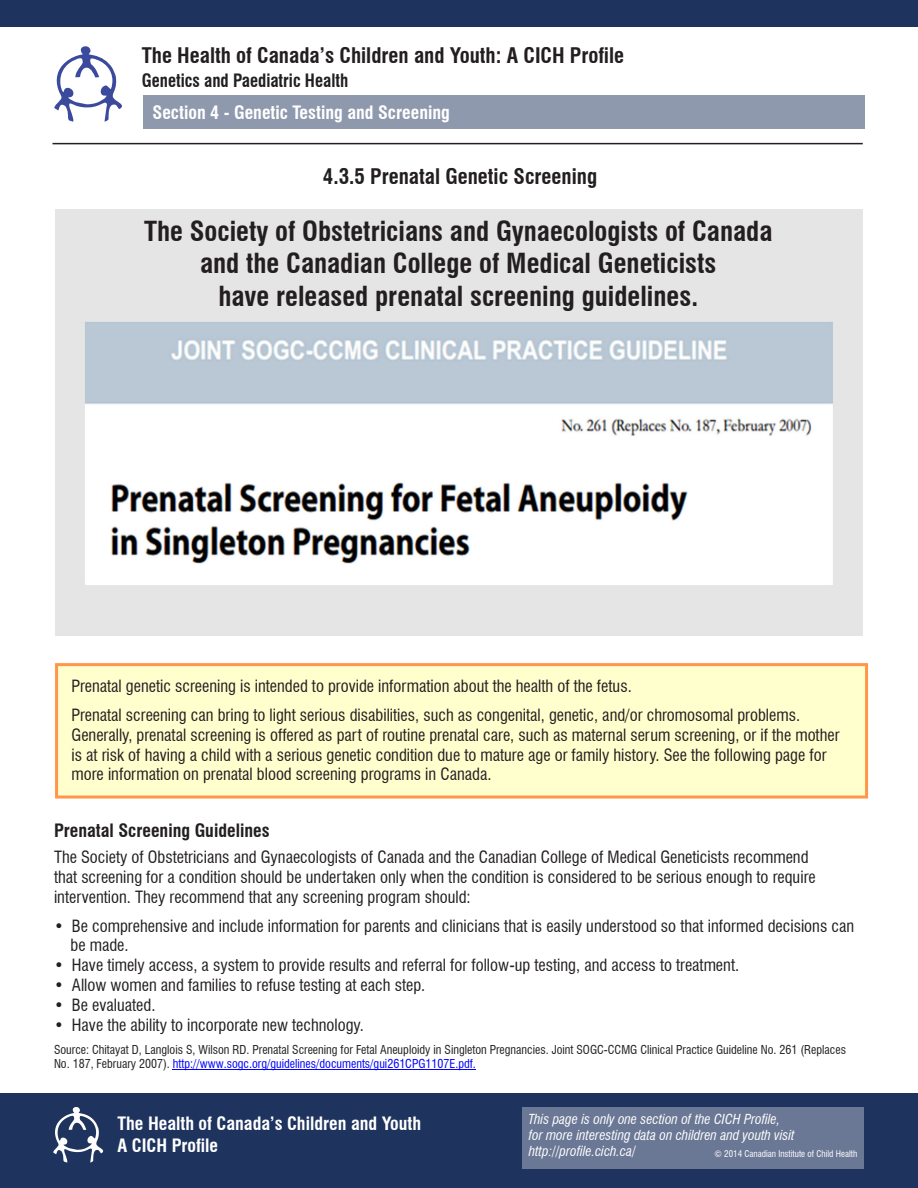
<style>
.page{position:relative;width:918px;height:1188px;background:#fff}
.page>*{position:absolute;margin:0;border:0;box-sizing:border-box;transform-origin:0 0}
.ImplcatHead{font:700 condensed 27px/32.4px "Swiss 721 BT";color:#231f20;text-align:center}
.NumberHead14{font:700 condensed 21px "Swiss 721 BT";color:#231f20}
.t1{font:700 condensed 18px/21.6px "Swiss 721 BT";color:#fff}
.ImplcatHead-2{font:700 condensed 18px "Swiss 721 BT";color:#231f20;scale:.94 1}
.ImplcatHead-3{font:700 condensed 18px "Swiss 721 BT";color:#231f20}
.normal11{font:condensed 16.5px/19.8px "Swiss 721 BT";color:#231f20}
.t2{font:italic condensed 13.5px/16.2px "Swiss 721 BT";color:#fff}
.source_8pt{font:condensed 12px/14.4px "Swiss 721 BT";color:#231f20}
.t3{font:condensed 9px "Swiss 721 BT";color:#fff}
.s1{color:#00f}
</style>
<div class="page">
<div style="left:0;top:1093px;width:918px;height:95px;background:#1e335e"></div>
<svg style="left:53px;top:1107px;width:50px;height:56px"></svg>
<svg style="left:54px;top:46px;width:68px;height:76px"></svg>
<div style="left:522px;top:1107px;width:342px;height:62px;background:#6b7895"></div>
<hr style="left:52px;top:143px;width:811px;height:1px;background:#231f20">
<div style="left:0;top:0;width:918px;height:27px;background:#1e335e"></div>
<div style="left:144px;top:95px;width:721px;height:34px;background:#8f99ae"></div>
<div style="left:57px;top:665px;width:810px;height:132px;background:#fffecd"></div>
<div style="left:55px;top:663px;width:813px;height:136px;border:3px solid #ff9649"></div>
<hr style="left:173px;top:1070px;width:303px;height:1px;background:#00f">
<img style="left:55px;top:209px;width:808px;height:426px">
<p class="NumberHead14" style="left:142px;top:43px;width:484px">The Health of Canada’s Children and Youth: A CICH Profile</p>
<p class="ImplcatHead-2" style="left:142px;top:70px;width:221px">Genetics and Paediatric Health</p>
<p class="t1" style="left:153px;top:101px;width:299px">Section 4 - Genetic Testing and Screening</p>
<p class="NumberHead14" style="left:323px;top:164px;width:276px">4.3.5 Prenatal Genetic Screening</p>
<p class="ImplcatHead" style="left:144px;top:215px;width:630px">The Society of Obstetricians and Gynaecologists of Canada and the Canadian College of Medical Geneticists<br>have released prenatal screening guidelines.</p>
<p class="normal11" style="left:72px;top:676px;width:562px">Prenatal genetic screening is intended to provide information about the health of the fetus.</p>
<p class="normal11" style="left:72px;top:705px;width:769px">Prenatal screening can bring to light serious disabilities, such as congenital, genetic, and/or chromosomal problems.<br>Generally, prenatal screening is offered as part of routine prenatal care, such as maternal serum screening, or if the mother is at risk of having a child with a serious genetic condition due to mature age or family history. See the following page for more information on prenatal blood screening programs in Canada.</p>
<p class="ImplcatHead-3" style="left:54px;top:819px;width:217px">Prenatal Screening Guidelines</p>
<p class="normal11" style="left:54px;top:847px;width:763px">The Society of Obstetricians and Gynaecologists of Canada and the Canadian College of Medical Geneticists recommend that screening for a condition should be undertaken only when the condition is considered to be serious enough to require intervention. They recommend that any screening program should:</p>
<p class="normal11" style="left:70px;top:916px;width:785px;text-indent:-16px">• Be comprehensive and include information for parents and clinicians that is easily understood so that informed decisions can be made.</p>
<p class="normal11" style="left:54px;top:955px;width:687px">• Have timely access, a system to provide results and referral for follow-up testing, and access to treatment.</p>
<p class="normal11" style="left:54px;top:975px;width:373px">• Allow women and families to refuse testing at each step.</p>
<p class="normal11" style="left:54px;top:995px;width:103px">• Be evaluated.</p>
<p class="normal11" style="left:54px;top:1015px;width:311px">• Have the ability to incorporate new technology.</p>
<p class="source_8pt" style="left:54px;top:1042px;width:794px">Source: Chitayat D, Langlois S, Wilson RD. Prenatal Screening for Fetal Aneuploidy in Singleton Pregnancies. Joint SOGC-CCMG Clinical Practice Guideline No. 261 (Replaces<br>No. 187, February 2007). <span class="s1">http://www.sogc.org/guidelines/documents/gui261CPG1107E.pdf.</span></p>
<p class="t1" style="left:118px;top:1113px;width:305px">The Health of Canada’s Children and Youth<br>A CICH Profile</p>
<p class="t2" style="left:529px;top:1111px;width:267px">This page is only one section of the CICH Profile, for more interesting data on children and youth visit http://profile.cich.ca/</p>
<p class="t3" style="left:715px;top:1149px;width:144px">© 2014 Canadian Institute of Child Health</p>
</div>
